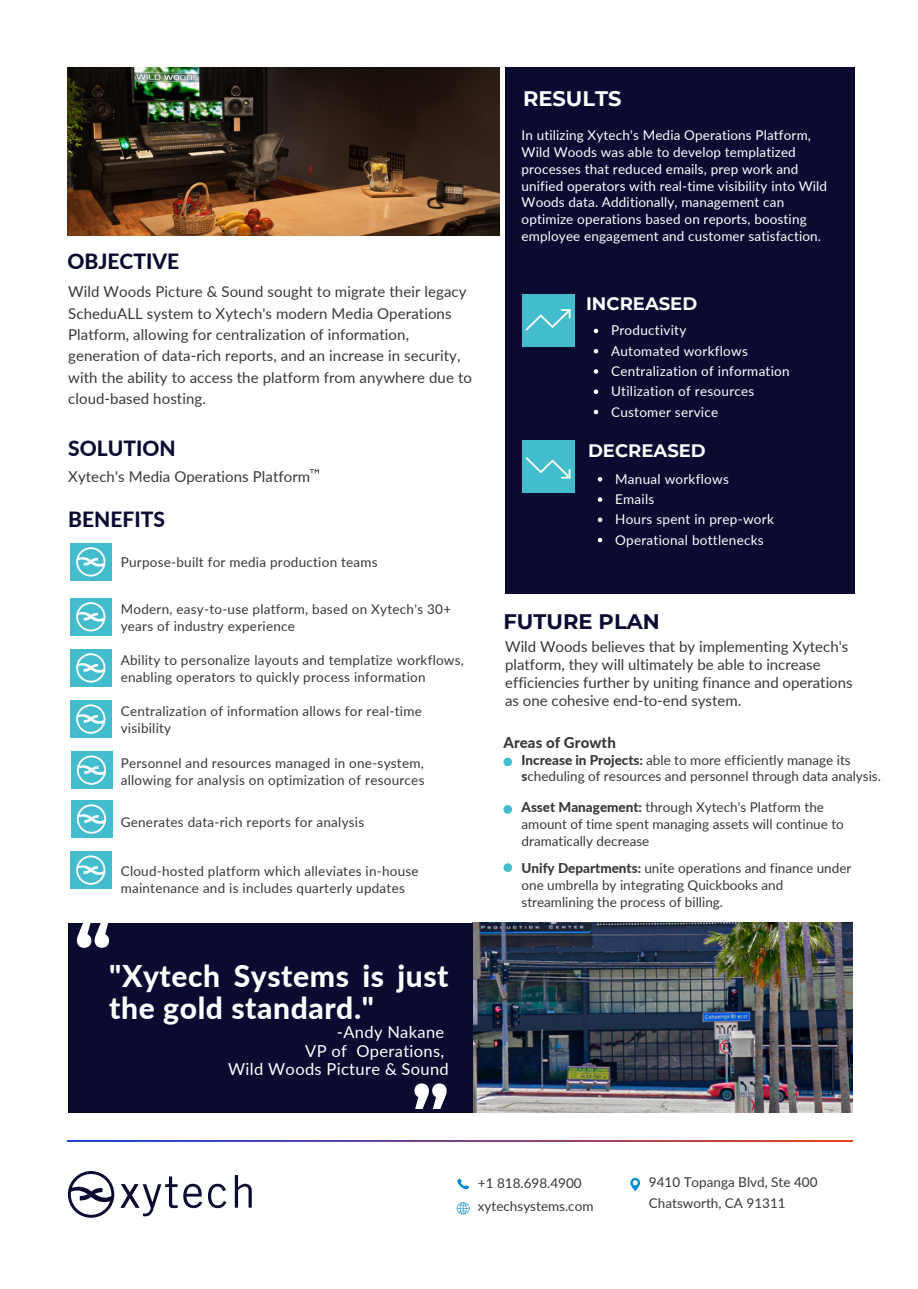
<style>
.page{position:relative;width:918px;height:1289px;background:#fff}
.page>*{position:absolute;margin:0;border:0;box-sizing:border-box;transform-origin:0 0}
.t1{font:700 75px "Montserrat";color:#fff}
.t2{font:800 30px/32.7px "Lato";letter-spacing:.02em;color:#fff}
.t3{font:800 21px "Lato";color:#0b0b32}
.t4{font:700 21px "Montserrat";color:#0b0b32}
.t5{font:700 21px "Montserrat";color:#fff}
.t6{font:700 18px "Montserrat";color:#fff}
.t7{font:16.5px "Lato";letter-spacing:.02em;color:#fff}
.t8{font:15px/21.3px "Lato";letter-spacing:.005em;color:#383837}
.t9{font:800 15px "Lato";letter-spacing:.005em;color:#383837}
.t10{font:13.5px/16.8px "Lato";letter-spacing:.02em;color:#383837}
.t11{font:13.5px/16.8px "Lato";letter-spacing:.01em;color:#fff}
.t12{font:13.5px/16.8px "Lato";color:#383837}
.s1{font-weight:800}
</style>
<div class="page">
<img style="left:68px;top:68px;width:432px;height:167px">
<img style="left:472px;top:922px;width:380px;height:190px">
<div style="left:68px;top:922px;width:404px;height:190px;background:#0b0b32"></div>
<svg style="left:457px;top:1178px;width:12px;height:11px"></svg>
<svg style="left:457px;top:1202px;width:13px;height:12px"></svg>
<div style="left:503px;top:805px;width:9px;height:8px;background:#43bccd;border-radius:50%"></div>
<div style="left:503px;top:863px;width:9px;height:8px;background:#43bccd;border-radius:50%"></div>
<svg style="left:630px;top:1178px;width:10px;height:12px"></svg>
<svg style="left:235px;top:1175px;width:17px;height:32px"></svg>
<svg style="left:208px;top:1183px;width:19px;height:24px"></svg>
<svg style="left:121px;top:1176px;width:81px;height:40px"></svg>
<svg style="left:68px;top:1171px;width:46px;height:46px"></svg>
<div style="left:71px;top:543px;width:41px;height:37px;background:#43bccd"></div>
<svg style="left:76px;top:547px;width:29px;height:29px"></svg>
<svg style="left:310px;top:469px;width:9px;height:4px"></svg>
<div style="left:71px;top:597px;width:41px;height:38px;background:#43bccd"></div>
<svg style="left:76px;top:602px;width:29px;height:29px"></svg>
<div style="left:71px;top:649px;width:41px;height:37px;background:#43bccd"></div>
<svg style="left:76px;top:653px;width:29px;height:29px"></svg>
<div style="left:71px;top:700px;width:41px;height:37px;background:#43bccd"></div>
<svg style="left:76px;top:704px;width:29px;height:29px"></svg>
<div style="left:71px;top:751px;width:41px;height:37px;background:#43bccd"></div>
<svg style="left:77px;top:755px;width:29px;height:29px"></svg>
<div style="left:71px;top:800px;width:41px;height:37px;background:#43bccd"></div>
<svg style="left:77px;top:804px;width:29px;height:29px"></svg>
<div style="left:71px;top:851px;width:41px;height:37px;background:#43bccd"></div>
<svg style="left:76px;top:855px;width:29px;height:29px"></svg>
<div style="left:505px;top:68px;width:350px;height:526px;background:#0b0b32"></div>
<div style="left:522px;top:294px;width:52px;height:52px;background:#43bccd"></div>
<div style="left:522px;top:440px;width:52px;height:52px;background:#43bccd"></div>
<svg style="left:526px;top:309px;width:45px;height:21px"></svg>
<svg style="left:526px;top:457px;width:45px;height:21px"></svg>
<div style="left:503px;top:757px;width:9px;height:9px;background:#43bccd;border-radius:50%"></div>
<svg style="left:594px;top:328px;width:4px;height:5px"></svg>
<svg style="left:594px;top:349px;width:4px;height:4px"></svg>
<svg style="left:594px;top:369px;width:4px;height:4px"></svg>
<svg style="left:594px;top:389px;width:4px;height:5px"></svg>
<svg style="left:594px;top:409px;width:4px;height:5px"></svg>
<svg style="left:598px;top:477px;width:4px;height:4px"></svg>
<svg style="left:598px;top:497px;width:4px;height:5px"></svg>
<svg style="left:598px;top:517px;width:4px;height:5px"></svg>
<svg style="left:598px;top:538px;width:4px;height:4px"></svg>
<p class="t5" style="left:523px;top:86px;width:100px">RESULTS</p>
<p class="t3" style="left:68px;top:248px;width:113px">OBJECTIVE</p>
<p class="t8" style="left:68px;top:281px;width:405px">Wild Woods Picture &amp; Sound sought to migrate their legacy ScheduALL system to Xytech's modern Media Operations Platform, allowing for centralization of information, generation of data-rich reports, and an increase in security, with the ability to access the platform from anywhere due to cloud-based hosting.</p>
<p class="t3" style="left:68px;top:435px;width:109px">SOLUTION</p>
<p class="t8" style="left:68px;top:465px;width:244px">Xytech's Media Operations Platform</p>
<p class="t3" style="left:68px;top:505px;width:98px">BENEFITS</p>
<p class="t10" style="left:121px;top:553px;width:259px">Purpose-built for media production teams</p>
<p class="t10" style="left:121px;top:600px;width:332px">Modern, easy-to-use platform, based on Xytech's 30+ years of industry experience</p>
<p class="t10" style="left:121px;top:651px;width:345px">Ability to personalize layouts and templatize workflows, enabling operators to quickly process information</p>
<p class="t10" style="left:121px;top:702px;width:303px">Centralization of information allows for real-time visibility</p>
<p class="t10" style="left:121px;top:754px;width:305px">Personnel and resources managed in one-system, allowing for analysis on optimization of resources</p>
<p class="t10" style="left:121px;top:813px;width:245px">Generates data-rich reports for analysis</p>
<p class="t1" style="left:74px;top:905px;width:39px">“</p>
<p class="t10" style="left:121px;top:862px;width:300px">Cloud-hosted platform which alleviates in-house maintenance and is includes quarterly updates</p>
<p class="t2" style="left:109px;top:958px;width:341px">"Xytech Systems is just the gold standard."</p>
<p class="t7" style="left:337px;top:1022px;width:109px">-Andy Nakane</p>
<p class="t7" style="left:305px;top:1040px;width:141px">VP of Operations,</p>
<p class="t7" style="left:228px;top:1058px;width:222px">Wild Woods Picture &amp; Sound</p>
<p class="t1" style="left:449px;top:1125px;width:39px;rotate:-180deg">“</p>
<p class="t11" style="left:522px;top:126px;width:307px">In utilizing Xytech's Media Operations Platform, Wild Woods was able to develop templatized processes that reduced emails, prep work and unified operators with real-time visibility into Wild Woods data. Additionally, management can optimize operations based on reports, boosting employee engagement and customer satisfaction.</p>
<p class="t6" style="left:586px;top:293px;width:113px">INCREASED</p>
<p class="t11" style="left:611px;top:322px;width:77px">Productivity</p>
<p class="t11" style="left:611px;top:342px;width:138px">Automated workflows</p>
<p class="t11" style="left:611px;top:362px;width:180px">Centralization of information</p>
<p class="t11" style="left:611px;top:382px;width:145px">Utilization of resources</p>
<p class="t11" style="left:611px;top:403px;width:109px">Customer service</p>
<p class="t6" style="left:588px;top:439px;width:119px">DECREASED</p>
<p class="t11" style="left:615px;top:470px;width:115px">Manual workflows</p>
<p class="t11" style="left:615px;top:490px;width:41px">Emails</p>
<p class="t11" style="left:615px;top:510px;width:160px">Hours spent in prep-work</p>
<p class="t11" style="left:615px;top:531px;width:150px">Operational bottlenecks</p>
<p class="t4" style="left:503px;top:609px;width:158px">FUTURE PLAN</p>
<p class="t8" style="left:505px;top:637px;width:349px;line-height:18px">Wild Woods believes that by implementing Xytech's platform, they will ultimately be able to increase efficiencies further by uniting finance and operations as one cohesive end-to-end system.</p>
<p class="t9" style="left:503px;top:733px;width:114px">Areas of Growth</p>
<p class="t12" style="left:522px;top:750px;width:361px"><span class="s1">Increase in Projects:</span> able to more efficiently manage its <span class="s1">s</span>cheduling of resources and personnel through data analysis.</p>
<p class="t12" style="left:522px;top:798px;width:324px"><span class="s1">Asset Management:</span> through Xytech's Platform the amount of time spent managing assets will continue to dramatically decrease</p>
<p class="t12" style="left:522px;top:859px;width:331px"><span class="s1">Unify Departments:</span> unite operations and finance under one umbrella by integrating Quickbooks and streamlining the process of billing.</p>
<p class="t12" style="left:478px;top:1170px;width:117px;line-height:23.7px">+1 818.698.4900 xytechsystems.com</p>
<p class="t12" style="left:649px;top:1173px;width:170px">9410 Topanga Blvd, Ste 400</p>
<p class="t12" style="left:649px;top:1193px;width:138px">Chatsworth, CA 91311</p>
</div>
